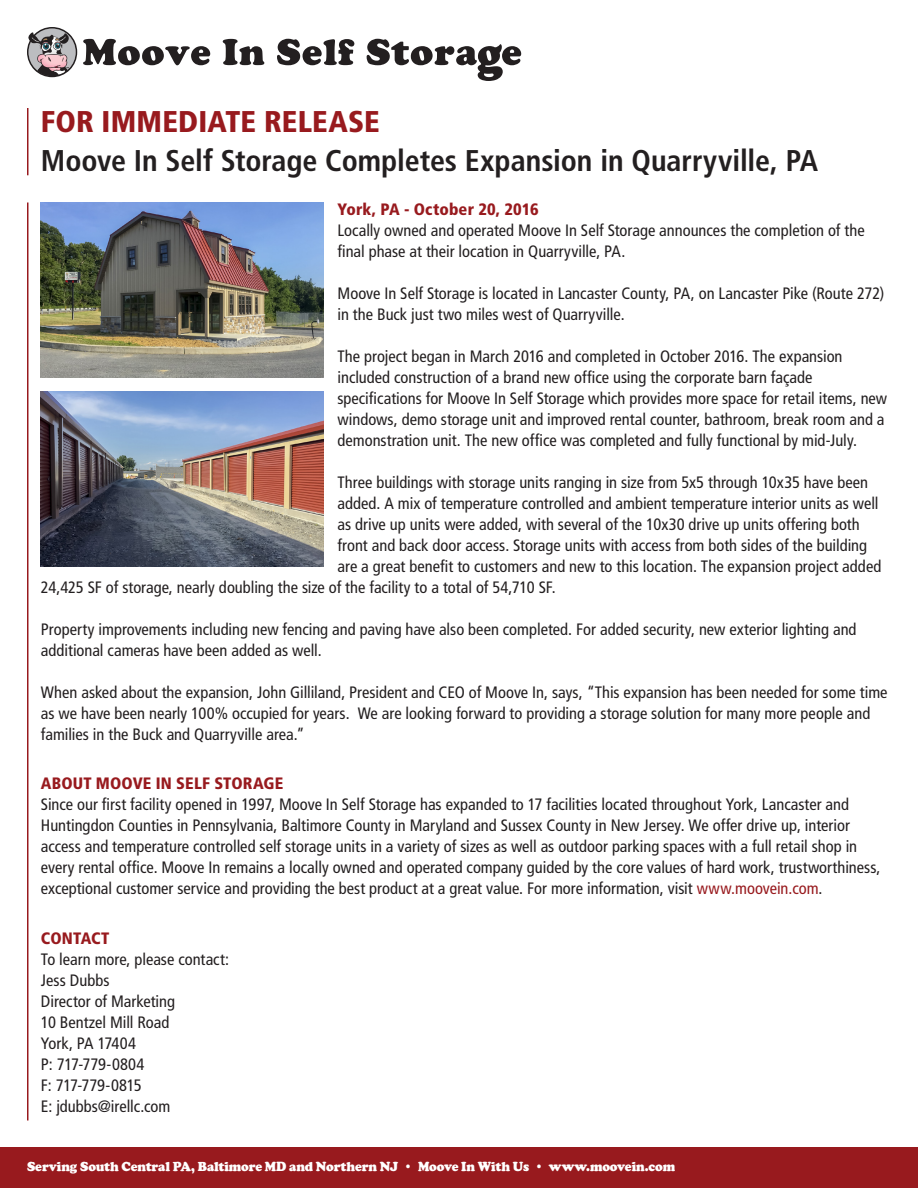
<style>
.page{position:relative;width:918px;height:1188px;background:#fff}
.page>*{position:absolute;margin:0;border:0;box-sizing:border-box;transform-origin:0 0}
.t1{font:700 condensed 30px "Frutiger";letter-spacing:-.005em;color:#231f20}
.t2{font:900 condensed 30px "Frutiger";letter-spacing:.005em;color:#981a1e}
.t3{font:condensed 16.5px/21px "Frutiger";color:#231f20}
.t4{font:900 condensed 16.5px "Frutiger";letter-spacing:.01em;color:#981a1e}
.t5{font:900 13.5px "Cooper";letter-spacing:-.01em;color:#fff;scale:.95 1}
.s1{color:#981a1e}
</style>
<div class="page">
<hr style="left:27px;top:108px;width:1px;height:67px;background:#981a1e">
<hr style="left:27px;top:202px;width:1px;height:918px;background:#981a1e">
<div style="left:0;top:1148px;width:918px;height:40px;background:#981a1e"></div>
<svg style="left:83px;top:39px;width:127px;height:26px"></svg>
<svg style="left:223px;top:39px;width:41px;height:26px"></svg>
<svg style="left:277px;top:39px;width:77px;height:26px"></svg>
<svg style="left:367px;top:39px;width:154px;height:42px"></svg>
<svg style="left:27px;top:27px;width:50px;height:50px"></svg>
<img style="left:41px;top:202px;width:283px;height:176px">
<img style="left:41px;top:392px;width:283px;height:175px">
<h1 class="t2" style="left:41px;top:103px;width:340px">FOR IMMEDIATE RELEASE</h1>
<h1 class="t1" style="left:41px;top:142px;width:779px">Moove In Self Storage Completes Expansion in Quarryville, PA</h1>
<p class="t4" style="left:338px;top:199px;width:203px">York, PA - October 20, 2016</p>
<p class="t3" style="left:338px;top:220px;width:529px">Locally owned and operated Moove In Self Storage announces the completion of the final phase at their location in Quarryville, PA.</p>
<p class="t3" style="left:338px;top:283px;width:549px">Moove In Self Storage is located in Lancaster County, PA, on Lancaster Pike (Route 272) in the Buck just two miles west of Quarryville.</p>
<p class="t3" style="left:338px;top:346px;width:551px">The project began in March 2016 and completed in October 2016. The expansion included construction of a brand new office using the corporate barn façade specifications for Moove In Self Storage which provides more space for retail items, new windows, demo storage unit and improved rental counter, bathroom, break room and a demonstration unit. The new office was completed and fully functional by mid-July.</p>
<p class="t3" style="left:338px;top:472px;width:532px">Three buildings with storage units ranging in size from 5x5 through 10x35 have been</p>
<p class="t3" style="left:338px;top:493px;width:543px">added. A mix of temperature controlled and ambient temperature interior units as well</p>
<p class="t3" style="left:338px;top:514px;width:524px">as drive up units were added, with several of the 10x30 drive up units offering both</p>
<p class="t3" style="left:338px;top:535px;width:531px">front and back door access. Storage units with access from both sides of the building</p>
<p class="t3" style="left:338px;top:556px;width:545px">are a great benefit to customers and new to this location. The expansion project added</p>
<p class="t3" style="left:41px;top:577px;width:516px">24,425 SF of storage, nearly doubling the size of the facility to a total of 54,710 SF.</p>
<p class="t3" style="left:41px;top:619px;width:817px">Property improvements including new fencing and paving have also been completed. For added security, new exterior lighting and additional cameras have been added as well.</p>
<p class="t3" style="left:41px;top:682px;width:848px">When asked about the expansion, John Gilliland, President and CEO of Moove In, says, “This expansion has been needed for some time as we have been nearly 100% occupied for years. We are looking forward to providing a storage solution for many more people and families in the Buck and Quarryville area.”</p>
<p class="t4" style="left:41px;top:774px;width:244px">ABOUT MOOVE IN SELF STORAGE</p>
<p class="t3" style="left:41px;top:794px;width:841px">Since our first facility opened in 1997, Moove In Self Storage has expanded to 17 facilities located throughout York, Lancaster and Huntingdon Counties in Pennsylvania, Baltimore County in Maryland and Sussex County in New Jersey. We offer drive up, interior access and temperature controlled self storage units in a variety of sizes as well as outdoor parking spaces with a full retail shop in every rental office. Moove In remains a locally owned and operated company guided by the core values of hard work, trustworthiness, exceptional customer service and providing the best product at a great value. For more information, visit <span class="s1">www.moovein.com</span>.</p>
<p class="t4" style="left:41px;top:928px;width:70px">CONTACT</p>
<p class="t3" style="left:41px;top:949px;width:190px">To learn more, please contact:<br>Jess Dubbs<br>Director of Marketing<br>10 Bentzel Mill Road<br>York, PA 17404<br>P: 717-779-0804<br>F: 717-779-0815<br>E: jdubbs@irellc.com</p>
<p class="t5" style="left:27px;top:1159px;width:684px">Serving South Central PA, Baltimore MD and Northern NJ • Moove In With Us • www.moovein.com</p>
</div>
